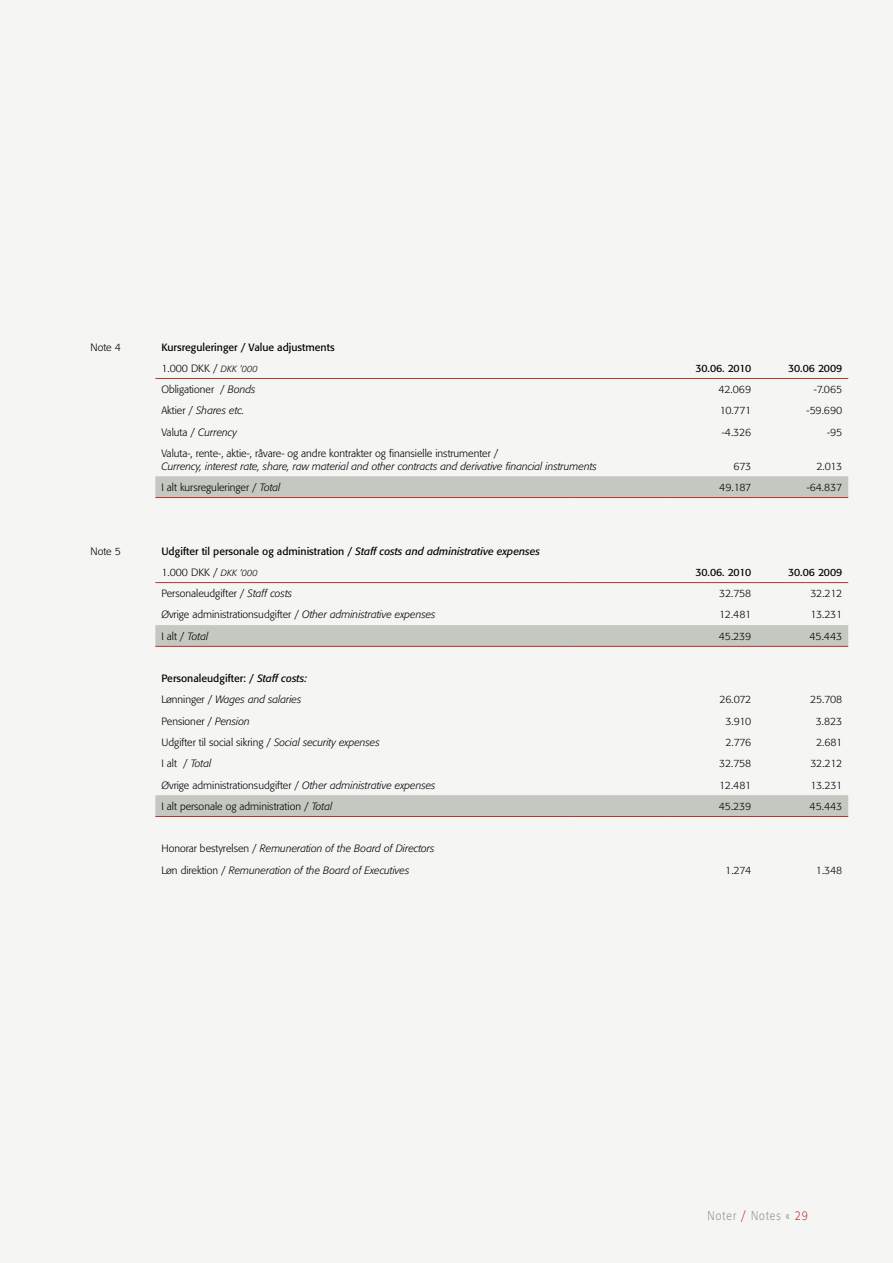
<style>
.page{position:relative;width:893px;height:1263px;background:#f5f6f4}
.page>*{position:absolute;margin:0;border:0;box-sizing:border-box;transform-origin:0 0}
.t1{font:300 12.6px "Formata";letter-spacing:.1em;color:#8f948a;scale:.83 1}
.t2{font:300 10.5px "Formata";color:#000}
.t3{font:10.5px/21px "Formata";color:#000}
.t4{font:italic 300 10.5px/21.3px "Formata";color:#000}
.s1{font-weight:300}
.s2{font-weight:300;font-style:italic;font-size:9px}
.s3{font-style:italic}
.s4{font-style:normal}
.s5{font-weight:300;font-style:italic}
.s6{color:#c42f2a}
</style>
<div class="page">
<svg style="left:155px;top:476px;width:693px;height:340px"></svg>
<hr style="left:155px;top:378px;width:420px;height:1px;background:#c42f2a">
<hr style="left:575px;top:378px;width:91px;height:1px;background:#c42f2a">
<hr style="left:666px;top:378px;width:91px;height:1px;background:#c42f2a">
<hr style="left:757px;top:378px;width:91px;height:1px;background:#c42f2a">
<hr style="left:155px;top:582px;width:420px;height:1px;background:#c42f2a">
<hr style="left:575px;top:582px;width:91px;height:1px;background:#c42f2a">
<hr style="left:666px;top:582px;width:91px;height:1px;background:#c42f2a">
<hr style="left:757px;top:582px;width:91px;height:1px;background:#c42f2a">
<hr style="left:155px;top:497px;width:420px;height:1px;background:#c42f2a">
<hr style="left:575px;top:497px;width:91px;height:1px;background:#c42f2a">
<hr style="left:666px;top:497px;width:91px;height:1px;background:#c42f2a">
<hr style="left:757px;top:497px;width:91px;height:1px;background:#c42f2a">
<hr style="left:155px;top:646px;width:420px;height:1px;background:#c42f2a">
<hr style="left:575px;top:646px;width:91px;height:1px;background:#c42f2a">
<hr style="left:666px;top:646px;width:91px;height:1px;background:#c42f2a">
<hr style="left:757px;top:646px;width:91px;height:1px;background:#c42f2a">
<hr style="left:155px;top:816px;width:420px;height:1px;background:#c42f2a">
<hr style="left:575px;top:816px;width:91px;height:1px;background:#c42f2a">
<hr style="left:666px;top:816px;width:91px;height:1px;background:#c42f2a">
<hr style="left:757px;top:816px;width:91px;height:1px;background:#c42f2a">
<p class="t2" style="left:90px;top:341px;width:32px">Note 4</p>
<p class="t3" style="left:161px;top:336px;width:175px">Kursreguleringer / Value adjustments<br><span class="s1">1.000 DKK /</span> <span class="s2">DKK ’000</span></p>
<p class="t3" style="left:696px;top:358px;width:57px">30.06. 2010</p>
<p class="t3" style="left:788px;top:358px;width:56px">30.06 2009</p>
<p class="t2" style="left:161px;top:383px;width:96px">Obligationer / <span class="s3">Bonds</span></p>
<p class="t2" style="left:718px;top:383px;width:34px">42.069</p>
<p class="t2" style="left:814px;top:383px;width:30px">-7.065</p>
<p class="t4" style="left:161px;top:400px;width:84px"><span class="s4">Aktier /</span> Shares etc.</p>
<p class="t2" style="left:720px;top:404px;width:33px">10.771</p>
<p class="t2" style="left:807px;top:404px;width:37px">-59.690</p>
<p class="t4" style="left:161px;top:421px;width:77px"><span class="s4">Valuta /</span> Currency</p>
<p class="t2" style="left:722px;top:426px;width:31px">-4.326</p>
<p class="t2" style="left:827px;top:426px;width:17px">-95</p>
<p class="t2" style="left:161px;top:447px;width:339px">Valuta-, rente-, aktie-, råvare- og andre kontrakter og finansielle instrumenter /</p>
<p class="t4" style="left:161px;top:455px;width:437px">Currency, interest rate, share, raw material and other contracts and derivative financial instruments</p>
<p class="t2" style="left:733px;top:460px;width:19px">673</p>
<p class="t2" style="left:816px;top:460px;width:27px">2.013</p>
<p class="t2" style="left:161px;top:481px;width:121px">I alt kursreguleringer / <span class="s3">Total</span></p>
<p class="t2" style="left:719px;top:481px;width:33px">49.187</p>
<p class="t2" style="left:807px;top:481px;width:37px">-64.837</p>
<p class="t2" style="left:91px;top:545px;width:32px">Note 5</p>
<p class="t3" style="left:161px;top:541px;width:380px">Udgifter til personale og administration / <span class="s3">Staff costs and administrative expenses<br></span><span class="s1">1.000 DKK /</span> <span class="s2">DKK ’000</span></p>
<p class="t3" style="left:696px;top:562px;width:57px">30.06. 2010</p>
<p class="t3" style="left:788px;top:562px;width:56px">30.06 2009</p>
<p class="t2" style="left:161px;top:587px;width:132px">Personaleudgifter / <span class="s3">Staff costs</span></p>
<p class="t2" style="left:719px;top:587px;width:33px">32.758</p>
<p class="t2" style="left:810px;top:587px;width:33px">32.212</p>
<p class="t2" style="left:161px;top:609px;width:276px">Øvrige administrationsudgifter / <span class="s3">Other administrative expenses</span></p>
<p class="t2" style="left:719px;top:609px;width:33px">12.481</p>
<p class="t2" style="left:810px;top:609px;width:33px">13.231</p>
<p class="t2" style="left:161px;top:630px;width:48px">I alt / <span class="s3">Total</span></p>
<p class="t2" style="left:719px;top:630px;width:34px">45.239</p>
<p class="t2" style="left:809px;top:630px;width:34px">45.443</p>
<p class="t3" style="left:161px;top:668px;width:147px">Personaleudgifter: / <span class="s3">Staff costs:<br></span><span class="s1">Lønninger /</span> <span class="s5">Wages and salaries</span></p>
<p class="t2" style="left:719px;top:694px;width:33px">26.072</p>
<p class="t2" style="left:810px;top:694px;width:34px">25.708</p>
<p class="t2" style="left:161px;top:715px;width:90px">Pensioner / <span class="s3">Pension</span></p>
<p class="t2" style="left:725px;top:715px;width:27px">3.910</p>
<p class="t2" style="left:816px;top:715px;width:28px">3.823</p>
<p class="t2" style="left:161px;top:736px;width:220px">Udgifter til social sikring / <span class="s3">Social security expenses</span></p>
<p class="t2" style="left:725px;top:736px;width:27px">2.776</p>
<p class="t2" style="left:816px;top:736px;width:28px">2.681</p>
<p class="t2" style="left:161px;top:757px;width:51px">I alt / <span class="s3">Total</span></p>
<p class="t2" style="left:719px;top:757px;width:33px">32.758</p>
<p class="t2" style="left:810px;top:757px;width:33px">32.212</p>
<p class="t2" style="left:161px;top:779px;width:276px">Øvrige administrationsudgifter / <span class="s3">Other administrative expenses</span></p>
<p class="t2" style="left:719px;top:779px;width:33px">12.481</p>
<p class="t2" style="left:810px;top:779px;width:33px">13.231</p>
<p class="t2" style="left:161px;top:800px;width:172px">I alt personale og administration / <span class="s3">Total</span></p>
<p class="t2" style="left:719px;top:800px;width:34px">45.239</p>
<p class="t2" style="left:810px;top:800px;width:34px">45.443</p>
<p class="t4" style="left:161px;top:838px;width:275px"><span class="s4">Honorar bestyrelsen /</span> Remuneration of the Board of Directors<br><span class="s4">Løn direktion /</span> Remuneration of the Board of Executives</p>
<p class="t2" style="left:725px;top:864px;width:28px">1.274</p>
<p class="t2" style="left:816px;top:864px;width:28px">1.348</p>
<p class="t1" style="left:708px;top:1209px;width:122px">Noter <span class="s6">/</span> Notes « <span class="s6">29</span></p>
</div>
